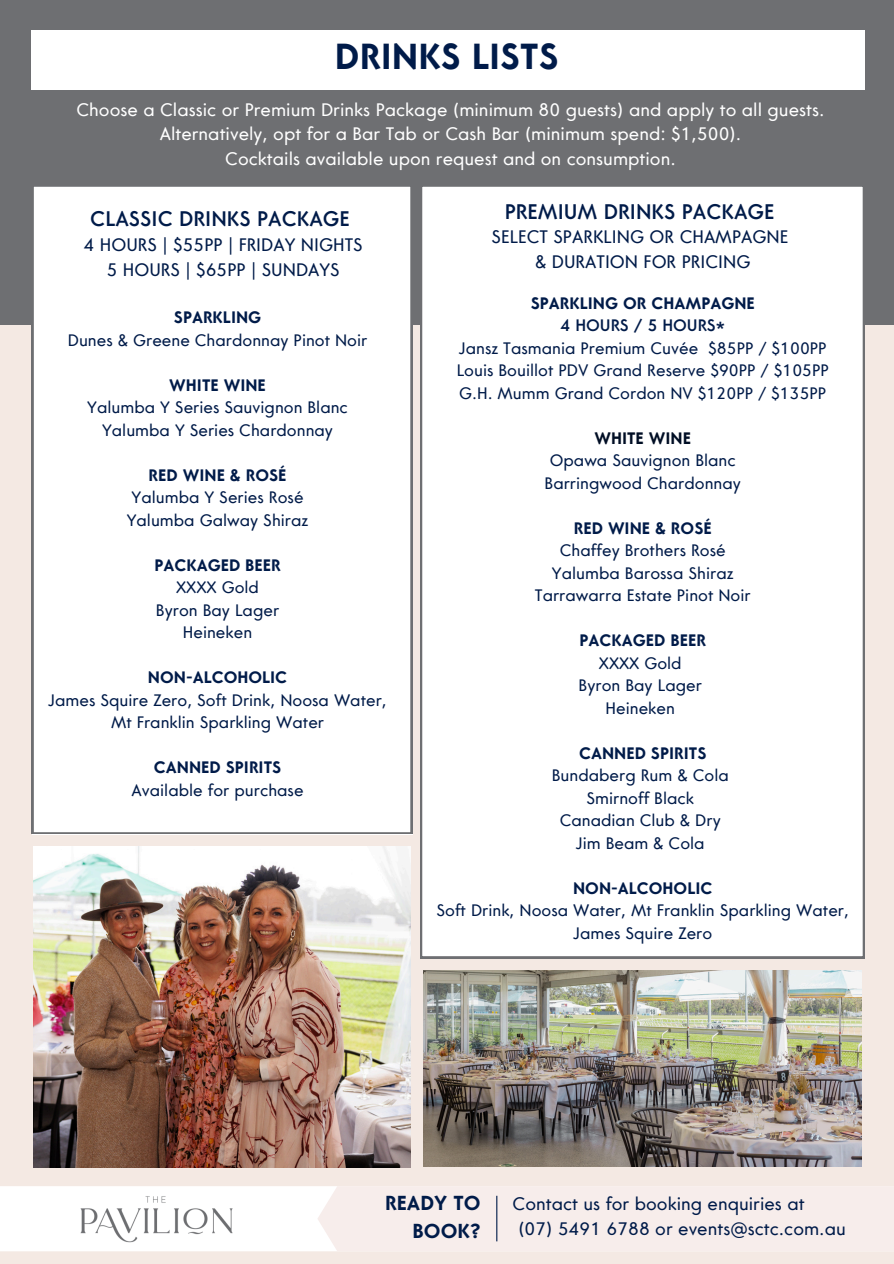
<style>
.page{position:relative;width:894px;height:1264px;background:#fff}
.page>*{position:absolute;margin:0;border:0;box-sizing:border-box;transform-origin:0 0}
.t1{font:700 36px "Core Sans G";color:#001b49}
.t2{font:500 21px "Core Sans G";color:#001b49}
.t3{font:700 20.1px/28.2px "Core Sans G";color:#001b49;text-align:right}
.t4{font:18px "Core Sans G";color:#fff}
.t5{font:18px/24.8px "Core Sans G";color:#001b49;text-align:center}
.t6{font:16.5px/22.5px "Core Sans G";color:#001b49;text-align:center}
.t7{font:700 16.5px "Core Sans G";color:#001b49}
.t8{font:500 16.5px "Core Sans G";color:#001b49}
.t9{font:700 16.5px "Core Sans G";color:#000e25}
</style>
<div class="page">
<div style="left:0;top:0;width:893px;height:1263px;background:#f4e9e3"></div>
<div style="left:0;top:0;width:893px;height:324px;background:#6e6f72"></div>
<div style="left:32px;top:31px;width:832px;height:58px;background:#fff"></div>
<div style="left:32px;top:186px;width:380px;height:648px;background:#fff"></div>
<div style="left:420px;top:186px;width:444px;height:772px;background:#fff"></div>
<img style="left:33px;top:846px;width:377px;height:321px">
<img style="left:423px;top:970px;width:438px;height:196px">
<div style="left:0;top:1186px;width:317px;height:65px;background:#fff"></div>
<svg style="left:317px;top:1186px;width:181px;height:65px"></svg>
<hr style="left:496px;top:1195px;width:1px;height:46px;background:#001b49">
<img style="left:59px;top:1186px;width:197px;height:65px">
<h1 class="t1" style="left:335px;top:43px;width:225px">DRINKS LISTS</h1>
<p class="t4" style="left:76px;top:102px;width:749px">Choose a Classic or Premium Drinks Package (minimum 80 guests) and apply to all guests.</p>
<p class="t4" style="left:160px;top:127px;width:583px">Alternatively, opt for a Bar Tab or Cash Bar (minimum spend: $1,500).</p>
<p class="t4" style="left:225px;top:152px;width:452px">Cocktails available upon request and on consumption.</p>
<p class="t2" style="left:90px;top:211px;width:261px">CLASSIC DRINKS PACKAGE</p>
<p class="t5" style="left:84px;top:234px;width:280px">4 HOURS | $55PP | FRIDAY NIGHTS<br>5 HOURS | $65PP | SUNDAYS</p>
<h3 class="t7" style="left:174px;top:311px;width:89px">SPARKLING</h3>
<p class="t6" style="left:68px;top:330px;width:301px">Dunes &amp; Greene Chardonnay Pinot Noir</p>
<p class="t7" style="left:169px;top:378px;width:98px">WHITE WINE</p>
<p class="t6" style="left:87px;top:398px;width:262px">Yalumba Y Series Sauvignon Blanc</p>
<p class="t6" style="left:102px;top:420px;width:232px">Yalumba Y Series Chardonnay</p>
<p class="t7" style="left:148px;top:468px;width:139px">RED WINE &amp; ROSÉ</p>
<p class="t6" style="left:132px;top:488px;width:173px">Yalumba Y Series Rosé</p>
<p class="t6" style="left:127px;top:510px;width:183px">Yalumba Galway Shiraz</p>
<p class="t7" style="left:154px;top:558px;width:128px">PACKAGED BEER</p>
<p class="t6" style="left:176px;top:578px;width:84px">XXXX Gold</p>
<p class="t6" style="left:156px;top:600px;width:125px">Byron Bay Lager</p>
<p class="t6" style="left:183px;top:623px;width:71px">Heineken</p>
<p class="t7" style="left:148px;top:671px;width:141px">NON-ALCOHOLIC</p>
<p class="t6" style="left:48px;top:690px;width:340px">James Squire Zero, Soft Drink, Noosa Water,</p>
<p class="t6" style="left:111px;top:713px;width:214px">Mt Franklin Sparkling Water</p>
<p class="t7" style="left:154px;top:761px;width:129px">CANNED SPIRITS</p>
<p class="t6" style="left:131px;top:780px;width:173px">Available for purchase</p>
<p class="t2" style="left:504px;top:203px;width:271px">PREMIUM DRINKS PACKAGE</p>
<p class="t5" style="left:491px;top:226px;width:298px">SELECT SPARKLING OR CHAMPAGNE &amp; DURATION FOR PRICING</p>
<p class="t7" style="left:530px;top:296px;width:225px">SPARKLING OR CHAMPAGNE</p>
<h3 class="t8" style="left:560px;top:319px;width:166px">4 HOURS / 5 HOURS*</h3>
<p class="t6" style="left:459px;top:338px;width:369px">Jansz Tasmania Premium Cuvée $85PP / $100PP</p>
<p class="t6" style="left:456px;top:361px;width:373px">Louis Bouillot PDV Grand Reserve $90PP / $105PP</p>
<p class="t6" style="left:459px;top:383px;width:368px">G.H. Mumm Grand Cordon NV $120PP / $135PP</p>
<p class="t9" style="left:594px;top:431px;width:98px">WHITE WINE</p>
<p class="t6" style="left:549px;top:451px;width:187px">Opawa Sauvignon Blanc</p>
<p class="t6" style="left:544px;top:473px;width:198px">Barringwood Chardonnay</p>
<p class="t7" style="left:573px;top:521px;width:139px">RED WINE &amp; ROSÉ</p>
<p class="t6" style="left:559px;top:541px;width:167px">Chaffey Brothers Rosé</p>
<p class="t6" style="left:552px;top:563px;width:183px">Yalumba Barossa Shiraz</p>
<p class="t6" style="left:534px;top:586px;width:217px">Tarrawarra Estate Pinot Noir</p>
<p class="t7" style="left:579px;top:634px;width:128px">PACKAGED BEER</p>
<p class="t6" style="left:598px;top:653px;width:84px">XXXX Gold</p>
<p class="t6" style="left:578px;top:676px;width:125px">Byron Bay Lager</p>
<p class="t6" style="left:605px;top:698px;width:71px">Heineken</p>
<p class="t7" style="left:579px;top:746px;width:129px">CANNED SPIRITS</p>
<p class="t6" style="left:551px;top:766px;width:178px">Bundaberg Rum &amp; Cola</p>
<p class="t6" style="left:586px;top:788px;width:109px">Smirnoff Black</p>
<p class="t6" style="left:559px;top:811px;width:163px">Canadian Club &amp; Dry</p>
<p class="t6" style="left:575px;top:833px;width:130px">Jim Beam &amp; Cola</p>
<p class="t7" style="left:573px;top:881px;width:141px">NON-ALCOHOLIC</p>
<p class="t6" style="left:436px;top:901px;width:414px">Soft Drink, Noosa Water, Mt Franklin Sparkling Water,<br>James Squire Zero</p>
<p class="t3" style="left:385px;top:1190px;width:97px">READY TO<br>BOOK?</p>
<p class="t5" style="left:512px;top:1192px;width:293px">Contact us for booking enquiries at</p>
<p class="t5" style="left:518px;top:1217px;width:329px">(07) 5491 6788 or events@sctc.com.au</p>
</div>
